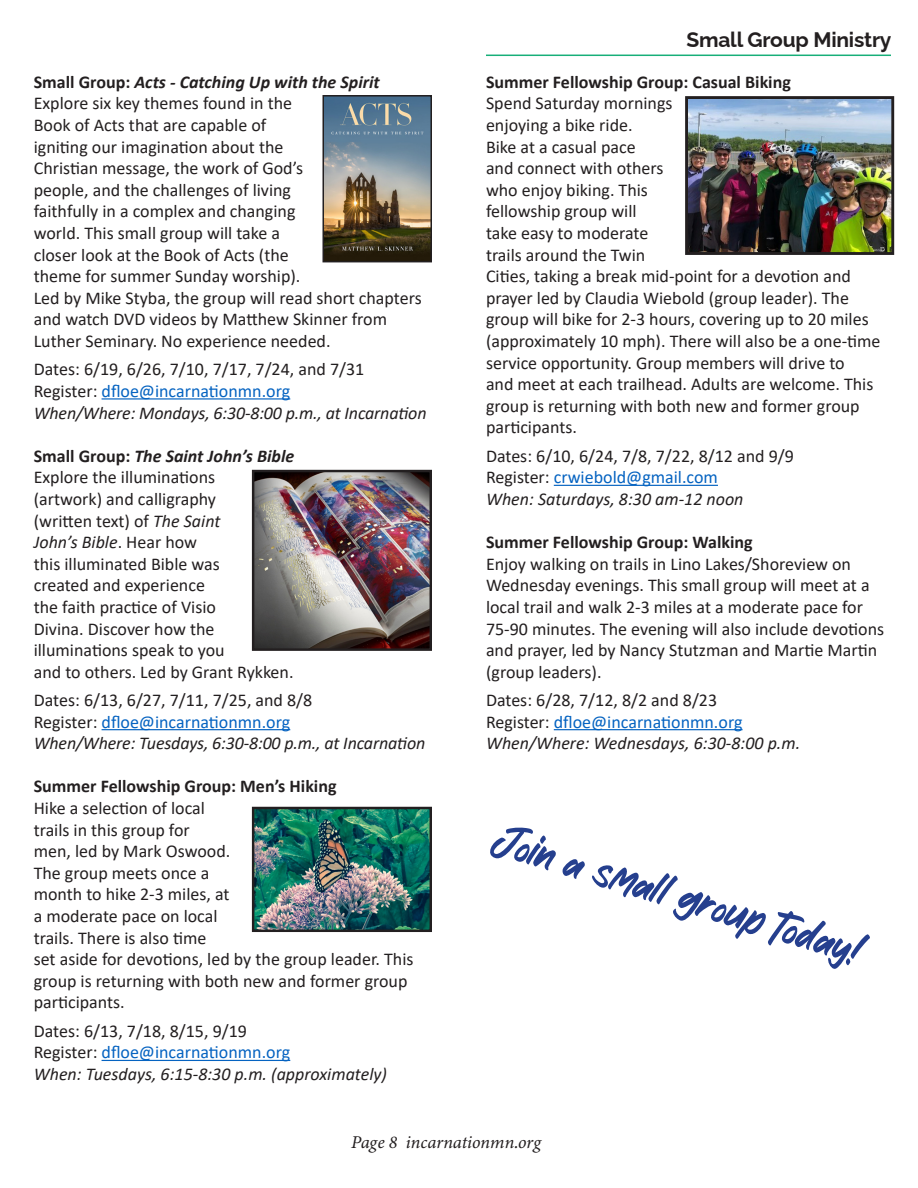
<style>
.page{position:relative;width:918px;height:1188px;background:#fff}
.page>*{position:absolute;margin:0;border:0;box-sizing:border-box;transform-origin:0 0}
.t1{font:45px "Straight";color:#253f8e}
.Headline{font:100 21px "Raleway";letter-spacing:-.01em;color:#231f20}
.t2{font:18px/21.6px "Calibri";color:#231f20}
.t3{font:italic 18px "Calibri";color:#231f20}
.t4{font:18px "Calibri";color:#0563c1}
.heading_3{font:700 18px "Calibri";color:#231f20}
.t5{font:italic 700 18px "Calibri";color:#231f20}
.t6{font:italic 18px "Minion Variable Concept";color:#231f20}
.s1{font-style:normal}
.s2{color:#231f20}
.s3{font-style:italic}
</style>
<div class="page">
<hr style="left:102px;top:398px;width:188px;height:2px;background:#0563c1">
<hr style="left:102px;top:729px;width:188px;height:1px;background:#0563c1">
<hr style="left:102px;top:1060px;width:188px;height:1px;background:#0563c1">
<hr style="left:554px;top:485px;width:164px;height:1px;background:#0563c1">
<hr style="left:554px;top:729px;width:189px;height:1px;background:#0563c1">
<hr style="left:486px;top:55px;width:405px;height:1px;background:#17af79">
<img style="left:255px;top:473px;width:174px;height:175px">
<div style="left:252px;top:470px;width:180px;height:181px;border:2px solid #231f20"></div>
<img style="left:255px;top:810px;width:174px;height:119px">
<div style="left:252px;top:807px;width:180px;height:125px;border:2px solid #231f20"></div>
<img style="left:689px;top:100px;width:201px;height:151px">
<div style="left:685px;top:96px;width:209px;height:159px;border:3px solid #231f20"></div>
<img style="left:325px;top:98px;width:104px;height:161px">
<div style="left:322px;top:95px;width:110px;height:167px;border:2px solid #231f20"></div>
<p class="t5" style="left:34px;top:69px;width:348px"><span class="s1">Small Group:</span> Acts - Catching Up with the Spirit</p>
<p class="t2" style="left:34px;top:92px;width:390px">Explore six key themes found in the<br>Book of Acts that are capable of<br>igniting our imagination about the<br>Christian message, the work of God’s<br>people, and the challenges of living<br>faithfully in a complex and changing<br>world. This small group will take a<br>closer look at the Book of Acts (the<br>theme for summer Sunday worship).<br>Led by Mike Styba, the group will read short chapters and watch DVD videos by Matthew Skinner from Luther Seminary. No experience needed.</p>
<p class="t2" style="left:34px;top:358px;width:332px">Dates: 6/19, 6/26, 7/10, 7/17, 7/24, and 7/31</p>
<p class="t4" style="left:34px;top:378px;width:258px"><span class="s2">Register:</span> dfloe@incarnationmn.org</p>
<p class="t3" style="left:34px;top:400px;width:394px">When/Where: Mondays, 6:30-8:00 p.m., at Incarnation</p>
<p class="t5" style="left:34px;top:443px;width:262px"><span class="s1">Small Group:</span> The Saint John’s Bible</p>
<p class="t2" style="left:34px;top:466px;width:261px">Explore the illuminations<br>(artwork) and calligraphy<br>(written text) of <span class="s3">The Saint<br>John’s Bible</span>. Hear how<br>this illuminated Bible was<br>created and experience<br>the faith practice of Visio<br>Divina. Discover how the illuminations speak to you<br>and to others. Led by Grant Rykken.</p>
<p class="t2" style="left:34px;top:689px;width:280px">Dates: 6/13, 6/27, 7/11, 7/25, and 8/8</p>
<p class="t4" style="left:34px;top:709px;width:258px"><span class="s2">Register:</span> dfloe@incarnationmn.org</p>
<p class="t3" style="left:34px;top:731px;width:393px">When/Where: Tuesdays, 6:30-8:00 p.m., at Incarnation</p>
<p class="heading_3" style="left:34px;top:774px;width:304px">Summer Fellowship Group: Men’s Hiking</p>
<p class="t2" style="left:34px;top:797px;width:381px">Hike a selection of local<br>trails in this group for<br>men, led by Mark Oswood.<br>The group meets once a<br>month to hike 2-3 miles, at<br>a moderate pace on local<br>trails. There is also time<br>set aside for devotions, led by the group leader. This group is returning with both new and former group participants.</p>
<p class="t2" style="left:34px;top:1020px;width:215px">Dates: 6/13, 7/18, 8/15, 9/19</p>
<p class="t4" style="left:34px;top:1040px;width:258px"><span class="s2">Register:</span> dfloe@incarnationmn.org</p>
<p class="t3" style="left:34px;top:1062px;width:355px">When: Tuesdays, 6:15-8:30 p.m. (approximately)</p>
<p class="Headline" style="left:686px;top:23px;width:207px">Small Group Ministry</p>
<p class="heading_3" style="left:486px;top:69px;width:306px">Summer Fellowship Group: Casual Biking</p>
<p class="t2" style="left:486px;top:92px;width:396px">Spend Saturday mornings<br>enjoying a bike ride.<br>Bike at a casual pace<br>and connect with others<br>who enjoy biking. This<br>fellowship group will<br>take easy to moderate<br>trails around the Twin<br>Cities, taking a break mid-point for a devotion and prayer led by Claudia Wiebold (group leader). The group will bike for 2-3 hours, covering up to 20 miles (approximately 10 mph). There will also be a one-time service opportunity. Group members will drive to<br>and meet at each trailhead. Adults are welcome. This group is returning with both new and former group participants.</p>
<p class="t2" style="left:486px;top:444px;width:309px">Dates: 6/10, 6/24, 7/8, 7/22, 8/12 and 9/9</p>
<p class="t4" style="left:486px;top:465px;width:233px"><span class="s2">Register:</span> crwiebold@gmail.com</p>
<p class="t3" style="left:486px;top:486px;width:259px">When: Saturdays, 8:30 am-12 noon</p>
<p class="heading_3" style="left:486px;top:529px;width:268px">Summer Fellowship Group: Walking</p>
<p class="t2" style="left:486px;top:552px;width:400px">Enjoy walking on trails in Lino Lakes/Shoreview on Wednesday evenings. This small group will meet at a local trail and walk 2-3 miles at a moderate pace for 75-90 minutes. The evening will also include devotions and prayer, led by Nancy Stutzman and Martie Martin (group leaders).</p>
<p class="t2" style="left:486px;top:689px;width:233px">Dates: 6/28, 7/12, 8/2 and 8/23</p>
<p class="t4" style="left:486px;top:709px;width:258px"><span class="s2">Register:</span> dfloe@incarnationmn.org</p>
<p class="t3" style="left:486px;top:731px;width:316px">When/Where: Wednesdays, 6:30-8:00 p.m.</p>
<p class="t1" style="left:501px;top:809px;width:386px;rotate:17deg">Join a small group today!</p>
<p class="t6" style="left:351px;top:1129px;width:191px">Page 8 incarnationmn.org</p>
</div>
